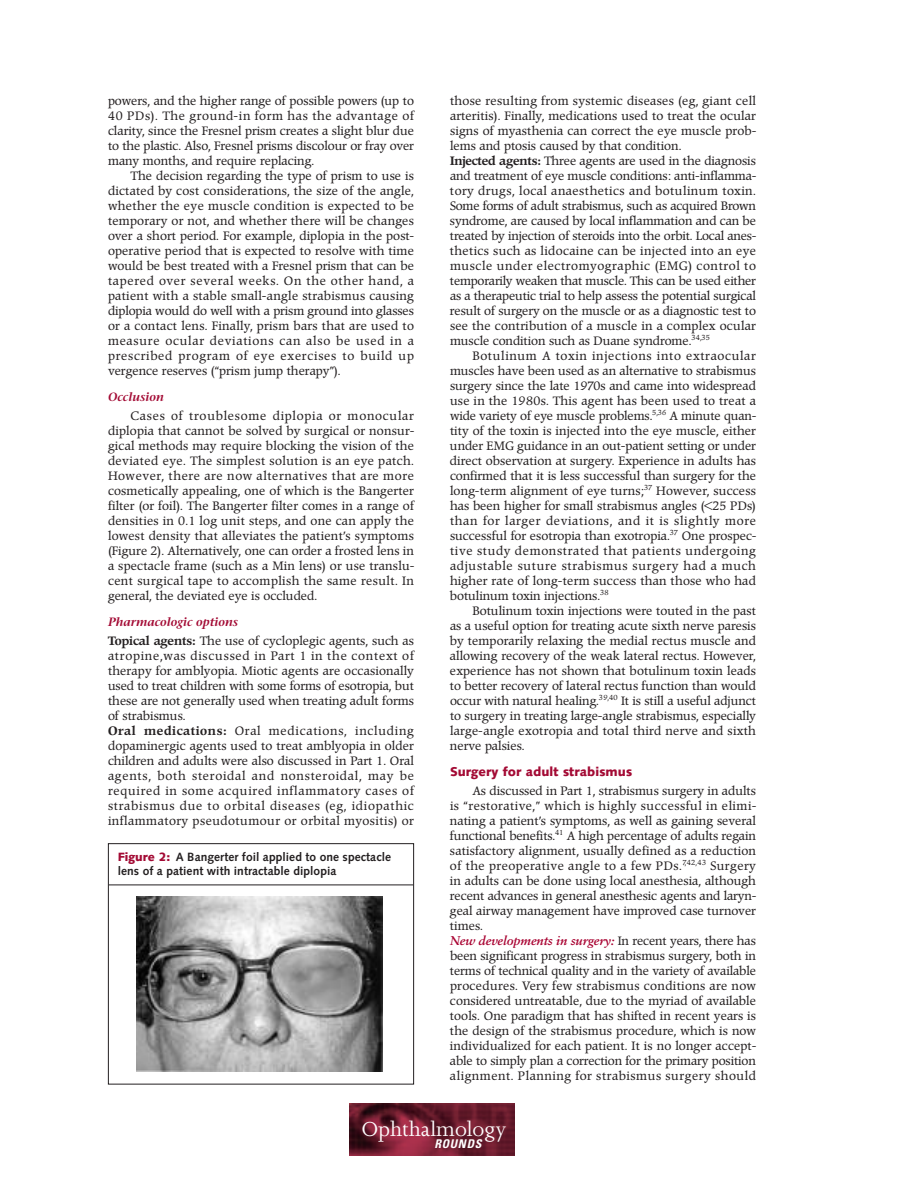
<style>
.page{position:relative;width:918px;height:1188px;background:#fff}
.page>*{position:absolute;margin:0;border:0;box-sizing:border-box;transform-origin:0 0}
.t1{font:23.4px "Joanna";color:#fff}
.t2{font:italic 700 12.75px "Sabon";letter-spacing:-.01em;color:#a90332}
.t3{font:900 12.75px "Syntax";letter-spacing:.005em;color:#a30a34}
.t4{font:12px/15px "Poppl Pontifex BE";color:#231f20;text-align:justify}
.t5{font:700 12px/14.2px "Syntax";letter-spacing:.005em;color:#231f20}
.t6{font:italic 600 12px "Stone Serif";color:#a30a34}
.t7{font:italic 700 condensed 12px "Univers";letter-spacing:.06em;color:#fff}
.t8{font:7.2px "Poppl Pontifex BE";letter-spacing:.025em;color:#231f20}
.s1{font-weight:500}
.s2{font-weight:900;color:#a30a34}
.s3{font-family:"Poppl Pontifex BE";font-weight:400;font-style:normal;font-size:12px;color:#231f20}
</style>
<div class="page">
<img style="left:350px;top:1103px;width:164px;height:53px">
<div style="left:108px;top:843px;width:306px;height:241px;border:1px solid #231f20"></div>
<hr style="left:109px;top:885px;width:304px;height:1px;background:#231f20">
<img style="left:137px;top:897px;width:246px;height:174px">
<p class="t4" style="left:108px;top:95px;width:308px">powers, and the higher range of possible powers (up to 40 PDs). The ground-in form has the advantage of clarity, since the Fresnel prism creates a slight blur due to the plastic. Also, Fresnel prisms discolour or fray over many months, and require replacing.</p>
<p class="t4" style="left:108px;top:170px;width:308px;text-indent:22px">The decision regarding the type of prism to use is dictated by cost considerations, the size of the angle, whether the eye muscle condition is expected to be temporary or not, and whether there will be changes over a short period. For example, diplopia in the post&shy;operative period that is expected to resolve with time would be best treated with a Fresnel prism that can be tapered over several weeks. On the other hand, a patient with a stable small-angle strabismus causing diplopia would do well with a prism ground into glasses or a contact lens. Finally, prism bars that are used to measure ocular deviations can also be used in a prescribed program of eye exercises to build up vergence reserves (“prism jump therapy”).</p>
<p class="t6" style="left:108px;top:392px;width:57px">Occlusion</p>
<p class="t4" style="left:108px;top:410px;width:308px;text-indent:23px">Cases of troublesome diplopia or monocular diplopia that cannot be solved by surgical or nonsur&shy;gical methods may require blocking the vision of the deviated eye. The simplest solution is an eye patch.<br>However, there are now alternatives that are more cosmetically appealing, one of which is the Bangerter filter (or foil). The Bangerter filter comes in a range of densities in 0.1 log unit steps, and one can apply the lowest density that alleviates the patient’s symptoms (Figure 2). Alternatively, one can order a frosted lens in a spectacle frame (such as a Min lens) or use translu&shy;cent surgical tape to accomplish the same result. In general, the deviated eye is occluded.</p>
<p class="t6" style="left:108px;top:617px;width:132px">Pharmacologic options</p>
<p class="t4" style="left:108px;top:635px;width:308px;text-align:left"><span class="s1">Topical agents:</span> The use of cycloplegic agents, such as atropine,was discussed in Part 1 in the context of therapy for amblyopia. Miotic agents are occasionally used to treat children with some forms of esotropia, but these are not generally used when treating adult forms of strabismus.<br><span class="s1">Oral medications:</span> Oral medications, including dopaminergic agents used to treat amblyopia in older children and adults were also discussed in Part 1. Oral agents, both steroidal and nonsteroidal, may be required in some acquired inflammatory cases of strabismus due to orbital diseases (eg, idiopathic inflammatory pseudotumour or orbital myositis) or</p>
<p class="t4" style="left:450px;top:95px;width:308px;text-align:left">those resulting from systemic diseases (eg, giant cell arteritis). Finally, medications used to treat the ocular signs of myasthenia can correct the eye muscle prob&shy;lems and ptosis caused by that condition.<br><span class="s1">Injected agents:</span> Three agents are used in the diagnosis and treatment of eye muscle conditions: anti-inflamma&shy;tory drugs, local anaesthetics and botulinum toxin.<br>Some forms of adult strabismus, such as acquired Brown syndrome, are caused by local inflammation and can be treated by injection of steroids into the orbit. Local anes&shy;thetics such as lidocaine can be injected into an eye muscle under electromyographic (EMG) control to temporarily weaken that muscle. This can be used either as a therapeutic trial to help assess the potential surgical result of surgery on the muscle or as a diagnostic test to see the contribution of a muscle in a complex ocular muscle condition such as Duane syndrome.<sup>34,35</sup></p>
<p class="t4" style="left:450px;top:350px;width:308px;text-indent:23px">Botulinum A toxin injections into extraocular muscles have been used as an alternative to strabismus surgery since the late 1970s and came into widespread use in the 1980s. This agent has been used to treat a wide variety of eye muscle problems.<sup>5,36</sup> A minute quan&shy;tity of the toxin is injected into the eye muscle, either under EMG guidance in an out-patient setting or under direct observation at surgery. Experience in adults has confirmed that it is less successful than surgery for the long-term alignment of eye turns;</p>
<p class="t8" style="left:644px;top:484px;width:10px">37</p>
<p class="t4" style="left:450px;top:485px;width:308px;text-indent:206px">However, success has been higher for small strabismus angles (&lt;25 PDs) than for larger deviations, and it is slightly more successful for esotropia than exotropia.</p>
<p class="t8" style="left:670px;top:529px;width:10px">37</p>
<p class="t4" style="left:450px;top:530px;width:308px;text-indent:232px">One prospec&shy;tive study demonstrated that patients undergoing adjustable suture strabismus surgery had a much higher rate of long-term success than those who had botulinum toxin injections.</p>
<p class="t8" style="left:600px;top:589px;width:10px">38</p>
<p class="t4" style="left:450px;top:605px;width:308px;text-indent:23px">Botulinum toxin injections were touted in the past as a useful option for treating acute sixth nerve paresis by temporarily relaxing the medial rectus muscle and allowing recovery of the weak lateral rectus. However, experience has not shown that botulinum toxin leads to better recovery of lateral rectus function than would occur with natural healing.</p>
<p class="t8" style="left:599px;top:694px;width:20px">39,40</p>
<p class="t4" style="left:450px;top:695px;width:308px;text-indent:171px">It is still a useful adjunct to surgery in treating large-angle strabismus, especially large-angle exotropia and total third nerve and sixth nerve palsies.</p>
<p class="t3" style="left:450px;top:766px;width:184px">Surgery for adult strabismus</p>
<p class="t4" style="left:450px;top:785px;width:308px;text-indent:23px">As discussed in Part 1, strabismus surgery in adults is “restorative,” which is highly successful in elimi&shy;nating a patient’s symptoms, as well as gaining several functional benefits.</p>
<p class="t8" style="left:555px;top:829px;width:10px">41</p>
<p class="t4" style="left:450px;top:830px;width:308px;text-indent:117px">A high percentage of adults regain satisfactory alignment, usually defined as a reduction of the preoperative angle to a few PDs.</p>
<p class="t5" style="left:118px;top:850px;width:275px"><span class="s2">Figure 2:</span> A Bangerter foil applied to one spectacle lens of a patient with intractable diplopia</p>
<p class="t8" style="left:682px;top:859px;width:25px">7,42,43</p>
<p class="t4" style="left:450px;top:860px;width:308px;text-indent:260px">Surgery in adults can be done using local anesthesia, although recent advances in general anesthesic agents and laryn&shy;geal airway management have improved case turnover times.</p>
<p class="t2" style="left:450px;top:935px;width:308px">New developments in surgery: <span class="s3">In recent years, there has</span></p>
<p class="t4" style="left:450px;top:950px;width:308px">been significant progress in strabismus surgery, both in terms of technical quality and in the variety of available procedures. Very few strabismus conditions are now considered untreatable, due to the myriad of available tools. One paradigm that has shifted in recent years is the design of the strabismus procedure, which is now individualized for each patient. It is no longer accept&shy;able to simply plan a correction for the primary position alignment. Planning for strabismus surgery should</p>
<h1 class="t1" style="left:362px;top:1120px;width:146px">Ophthalmology</h1>
<p class="t7" style="left:434px;top:1139px;width:48px">ROUNDS</p>
</div>
